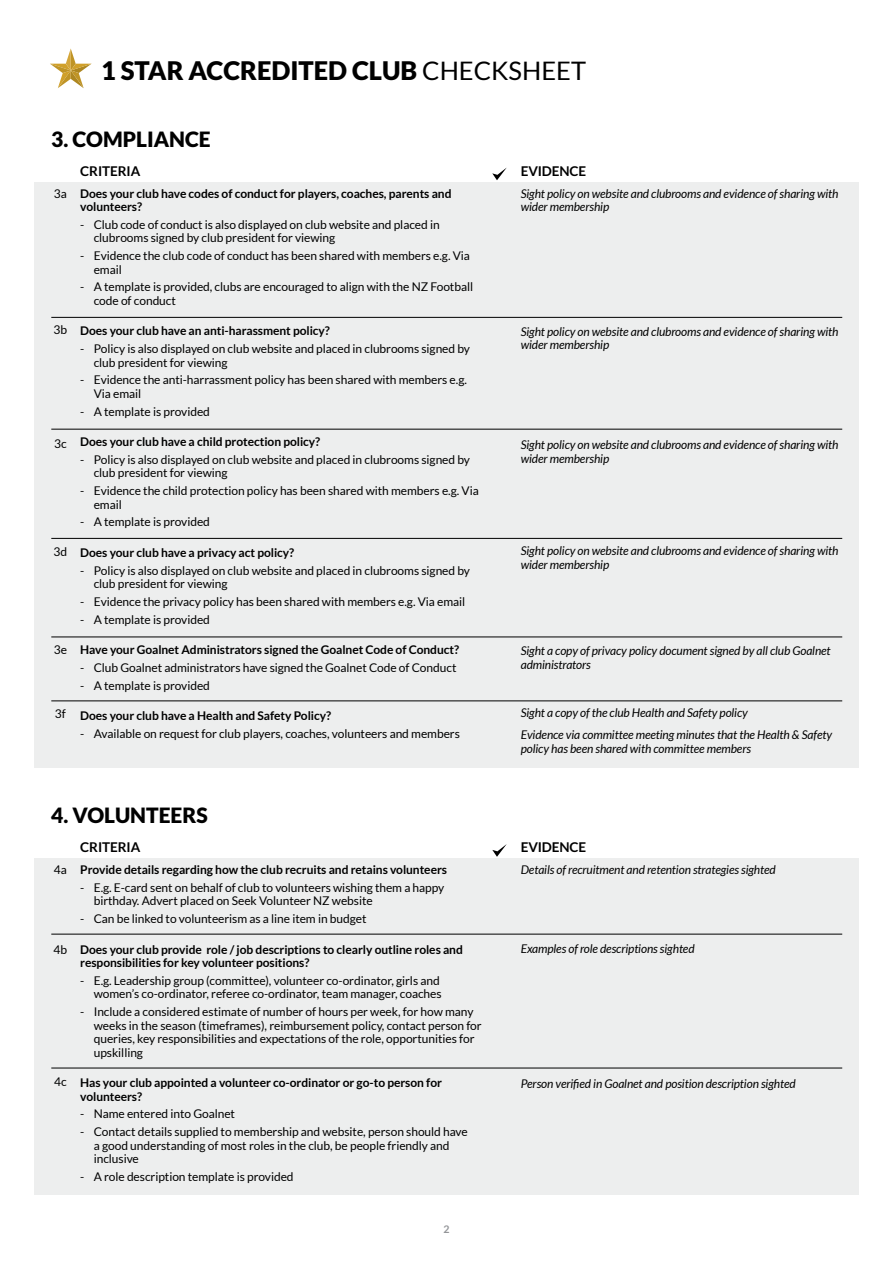
<style>
.page{position:relative;width:893px;height:1263px;background:#fff}
.page>*{position:absolute;margin:0;border:0;box-sizing:border-box;transform-origin:0 0}
.t1{font:900 25.5px "Lato";color:#000}
.t2{font:900 21px "Lato";color:#000}
.t3{font:700 13.5px "Lato";letter-spacing:-.005em;color:#000}
.t4{font:12px/13.5px "Lato";letter-spacing:-.005em;color:#000}
.t5{font:italic 12px/13.5px "Lato";letter-spacing:-.01em;color:#000}
.t6{font:700 12px/13.5px "Lato";letter-spacing:-.005em;color:#000}
.t7{font:700 10.5px "Lato";color:#939598}
.s1{font-weight:400}
</style>
<div class="page">
<svg style="left:50px;top:48px;width:42px;height:40px"></svg>
<div style="left:34px;top:182px;width:825px;height:585px;background:#edeeee"></div>
<div style="left:34px;top:859px;width:825px;height:336px;background:#edeeee"></div>
<svg style="left:492px;top:168px;width:15px;height:12px"></svg>
<svg style="left:492px;top:844px;width:15px;height:13px"></svg>
<hr style="left:51px;top:317px;width:791px;height:1px;background:#000">
<hr style="left:51px;top:934px;width:791px;height:1px;background:#000">
<hr style="left:51px;top:1068px;width:791px;height:1px;background:#000">
<hr style="left:51px;top:429px;width:791px;height:1px;background:#000">
<hr style="left:51px;top:538px;width:791px;height:1px;background:#000">
<hr style="left:51px;top:637px;width:791px;height:1px;background:#000">
<hr style="left:51px;top:701px;width:791px;height:1px;background:#000">
<h1 class="t1" style="left:101px;top:55px;width:486px">1 STAR ACCREDITED CLUB <span class="s1">CHECKSHEET</span></h1>
<h2 class="t2" style="left:51px;top:127px;width:161px">3. COMPLIANCE</h2>
<p class="t4" style="left:54px;top:187px;width:15px">3a</p>
<p class="t4" style="left:54px;top:323px;width:15px">3b</p>
<p class="t4" style="left:54px;top:437px;width:14px">3c</p>
<p class="t4" style="left:54px;top:545px;width:15px">3d</p>
<p class="t4" style="left:54px;top:643px;width:15px">3e</p>
<p class="t4" style="left:55px;top:707px;width:13px">3f</p>
<p class="t3" style="left:80px;top:163px;width:62px">CRITERIA</p>
<p class="t6" style="left:80px;top:186px;width:373px">Does your club have codes of conduct for players, coaches, parents and volunteers?</p>
<p class="t4" style="left:94px;top:218px;width:347px;text-indent:-14px">- Club code of conduct is also displayed on club website and placed in clubrooms signed by club president for viewing</p>
<p class="t4" style="left:94px;top:249px;width:378px;text-indent:-14px">- Evidence the club code of conduct has been shared with members e.g. Via email</p>
<p class="t4" style="left:94px;top:280px;width:381px;text-indent:-14px">- A template is provided, clubs are encouraged to align with the NZ Football code of conduct</p>
<p class="t6" style="left:80px;top:324px;width:251px">Does your club have an anti-harassment policy?</p>
<p class="t4" style="left:94px;top:342px;width:378px;text-indent:-14px">- Policy is also displayed on club website and placed in clubrooms signed by club president for viewing</p>
<p class="t4" style="left:94px;top:373px;width:375px;text-indent:-14px">- Evidence the anti-harrassment policy has been shared with members e.g.<br>Via email</p>
<p class="t4" style="left:80px;top:404px;width:131px">- A template is provided</p>
<p class="t6" style="left:80px;top:435px;width:242px">Does your club have a child protection policy?</p>
<p class="t4" style="left:94px;top:453px;width:378px;text-indent:-14px">- Policy is also displayed on club website and placed in clubrooms signed by club president for viewing</p>
<p class="t4" style="left:94px;top:484px;width:386px;text-indent:-14px">- Evidence the child protection policy has been shared with members e.g. Via email</p>
<p class="t4" style="left:80px;top:515px;width:131px">- A template is provided</p>
<p class="t6" style="left:80px;top:545px;width:216px">Does your club have a privacy act policy?</p>
<p class="t4" style="left:94px;top:563px;width:378px;text-indent:-14px">- Policy is also displayed on club website and placed in clubrooms signed by club president for viewing</p>
<p class="t4" style="left:80px;top:595px;width:387px">- Evidence the privacy policy has been shared with members e.g. Via email</p>
<p class="t4" style="left:80px;top:612px;width:131px">- A template is provided</p>
<p class="t6" style="left:80px;top:643px;width:380px">Have your Goalnet Administrators signed the Goalnet Code of Conduct?</p>
<p class="t4" style="left:80px;top:661px;width:378px">- Club Goalnet administrators have signed the Goalnet Code of Conduct</p>
<p class="t4" style="left:80px;top:678px;width:131px">- A template is provided</p>
<p class="t6" style="left:80px;top:709px;width:252px">Does your club have a Health and Safety Policy?</p>
<p class="t4" style="left:80px;top:727px;width:381px">- Available on request for club players, coaches, volunteers and members</p>
<h2 class="t2" style="left:51px;top:803px;width:158px">4. VOLUNTEERS</h2>
<p class="t4" style="left:54px;top:863px;width:15px">4a</p>
<p class="t4" style="left:54px;top:942px;width:15px">4b</p>
<p class="t4" style="left:54px;top:1074px;width:14px">4c</p>
<p class="t3" style="left:80px;top:839px;width:62px">CRITERIA</p>
<p class="t6" style="left:80px;top:863px;width:368px">Provide details regarding how the club recruits and retains volunteers</p>
<p class="t4" style="left:94px;top:881px;width:352px;text-indent:-14px">- E.g. E-card sent on behalf of club to volunteers wishing them a happy birthday. Advert placed on Seek Volunteer NZ website</p>
<p class="t4" style="left:80px;top:912px;width:288px">- Can be linked to volunteerism as a line item in budget</p>
<p class="t6" style="left:80px;top:942px;width:384px">Does your club provide role / job descriptions to clearly outline roles and responsibilities for key volunteer positions?</p>
<p class="t4" style="left:80px;top:974px;width:363px;text-align:right">- E.g. Leadership group (committee), volunteer co-ordinator, girls and women’s co-ordinator, referee co-ordinator, team manager, coaches</p>
<p class="t4" style="left:94px;top:1005px;width:389px;text-indent:-14px">- Include a considered estimate of number of hours per week, for how many weeks in the season (timeframes), reimbursement policy, contact person for queries, key responsibilities and expectations of the role, opportunities for upskilling</p>
<p class="t6" style="left:80px;top:1076px;width:363px">Has your club appointed a volunteer co-ordinator or go-to person for volunteers?</p>
<p class="t4" style="left:80px;top:1107px;width:156px">- Name entered into Goalnet</p>
<p class="t4" style="left:94px;top:1125px;width:376px;text-indent:-14px">- Contact details supplied to membership and website, person should have a good understanding of most roles in the club, be people friendly and inclusive</p>
<p class="t4" style="left:80px;top:1170px;width:215px">- A role description template is provided</p>
<p class="t7" style="left:443px;top:1223px;width:8px">2</p>
<p class="t3" style="left:521px;top:163px;width:67px">EVIDENCE</p>
<p class="t5" style="left:521px;top:187px;width:319px">Sight policy on website and clubrooms and evidence of sharing with wider membership</p>
<p class="t5" style="left:521px;top:325px;width:319px">Sight policy on website and clubrooms and evidence of sharing with wider membership</p>
<p class="t5" style="left:521px;top:438px;width:319px">Sight policy on website and clubrooms and evidence of sharing with wider membership</p>
<p class="t5" style="left:521px;top:544px;width:319px">Sight policy on website and clubrooms and evidence of sharing with wider membership</p>
<p class="t5" style="left:521px;top:644px;width:311px">Sight a copy of privacy policy document signed by all club Goalnet administrators</p>
<p class="t5" style="left:521px;top:702px;width:313px;line-height:22px">Sight a copy of the club Health and Safety policy<br>Evidence via committee meeting minutes that the Health &amp; Safety</p>
<p class="t5" style="left:521px;top:742px;width:232px">policy has been shared with committee members</p>
<p class="t3" style="left:521px;top:839px;width:67px">EVIDENCE</p>
<p class="t5" style="left:521px;top:863px;width:257px">Details of recruitment and retention strategies sighted</p>
<p class="t5" style="left:521px;top:942px;width:175px">Examples of role descriptions sighted</p>
<p class="t5" style="left:521px;top:1077px;width:277px">Person verified in Goalnet and position description sighted</p>
</div>
